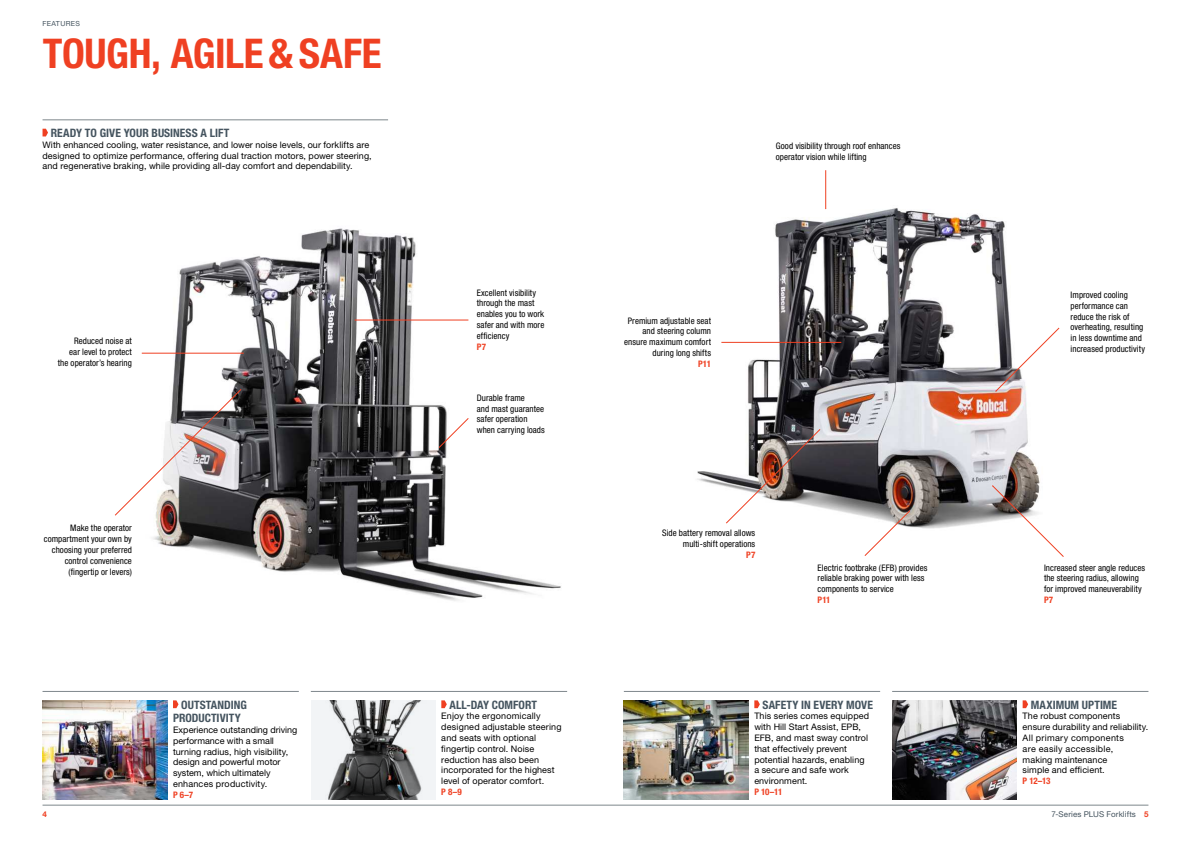
<style>
.page{position:relative;width:1191px;height:842px;background:#fff}
.page>*{position:absolute;margin:0;border:0;box-sizing:border-box;transform-origin:0 0}
.t1{font:700 condensed 41px "Helvetica Neue LT Pro";letter-spacing:-.01em;color:#ef4022}
.t2{font:700 condensed 11.6px/13.6px "Helvetica Neue LT Pro";letter-spacing:.005em;color:#45545f}
.t3{font:9px/10.8px "Helvetica Neue LT Pro";letter-spacing:.01em;color:#000}
.t4{font:condensed 9px/10.8px "Helvetica Neue LT Pro";letter-spacing:.005em;color:#000}
.t5{font:700 condensed 9px "Helvetica Neue LT Pro";letter-spacing:-.03em;color:#ef4022}
.t6{font:8px "Helvetica Neue LT Pro";letter-spacing:.015em;color:#45545f}
.t7{font:700 8px "Helvetica Neue LT Pro";color:#ef4022}
.t8{font:7px "Helvetica Neue LT Pro";letter-spacing:.045em;color:#45545f}
.s1{font-weight:700;color:#ef4022}
</style>
<div class="page">
<hr style="left:43px;top:805px;width:1105px;height:1px;background:#7e878c">
<img style="left:141px;top:228px;width:420px;height:373px">
<hr style="left:43px;top:691px;width:256px;height:1px;background:#7e878c">
<hr style="left:624px;top:691px;width:256px;height:1px;background:#7e878c">
<hr style="left:311px;top:691px;width:256px;height:1px;background:#7e878c">
<img style="left:624px;top:700px;width:124px;height:99px">
<hr style="left:892px;top:691px;width:256px;height:1px;background:#7e878c">
<img style="left:43px;top:700px;width:124px;height:99px">
<img style="left:892px;top:700px;width:125px;height:99px">
<img style="left:697px;top:203px;width:343px;height:326px">
<img style="left:311px;top:700px;width:124px;height:99px">
<svg style="left:754px;top:700px;width:6px;height:8px"></svg>
<svg style="left:173px;top:700px;width:5px;height:8px"></svg>
<hr style="left:43px;top:120px;width:345px;height:1px;background:#7e878c">
<svg style="left:43px;top:129px;width:5px;height:7px"></svg>
<svg style="left:1022px;top:700px;width:6px;height:8px"></svg>
<hr style="left:142px;top:353px;width:101px;height:1px;background:#ef4022">
<svg style="left:864px;top:510px;width:46px;height:46px"></svg>
<hr style="left:721px;top:342px;width:120px;height:1px;background:#ef4022">
<img style="left:726px;top:429px;width:94px;height:94px">
<hr style="left:825px;top:170px;width:1px;height:39px;background:#ef4022">
<svg style="left:992px;top:485px;width:71px;height:72px"></svg>
<svg style="left:995px;top:328px;width:64px;height:64px"></svg>
<hr style="left:355px;top:320px;width:113px;height:1px;background:#ef4022">
<svg style="left:439px;top:418px;width:30px;height:30px"></svg>
<svg style="left:115px;top:389px;width:126px;height:127px"></svg>
<svg style="left:441px;top:700px;width:6px;height:8px"></svg>
<p class="t8" style="left:43px;top:20px;width:39px">FEATURES</p>
<h1 class="t1" style="left:43px;top:38px;width:340px">TOUGH, AGILE &amp; SAFE</h1>
<p class="t2" style="left:51px;top:127px;width:180px">READY TO GIVE YOUR BUSINESS A LIFT</p>
<p class="t3" style="left:43px;top:140px;width:331px">With enhanced cooling, water resistance, and lower noise levels, our forklifts are designed to optimize performance, offering dual traction motors, power steering, and regenerative braking, while providing all-day comfort and dependability.</p>
<p class="t4" style="left:58px;top:336px;width:76px;text-align:right">Reduced noise at<br>ear level to protect the operator’s hearing</p>
<p class="t4" style="left:44px;top:523px;width:90px;text-align:right">Make the operator compartment your own by choosing your preferred control convenience (fingertip or levers)</p>
<p class="t7" style="left:43px;top:810px;width:6px">4</p>
<p class="t2" style="left:173px;top:699px;width:75px;text-indent:8px">OUTSTANDING<br>PRODUCTIVITY</p>
<p class="t3" style="left:173px;top:725px;width:126px">Experience outstanding driving performance with a small turning radius, high visibility, design and powerful motor system, which ultimately enhances productivity.</p>
<p class="t5" style="left:173px;top:791px;width:22px">P 6–7</p>
<p class="t4" style="left:477px;top:288px;width:69px">Excellent visibility through the mast enables you to work safer and with more efficiency</p>
<p class="t5" style="left:477px;top:343px;width:11px">P7</p>
<p class="t4" style="left:477px;top:393px;width:70px">Durable frame<br>and mast guarantee safer operation when carrying loads</p>
<p class="t2" style="left:449px;top:699px;width:89px">ALL-DAY COMFORT</p>
<p class="t3" style="left:441px;top:712px;width:122px">Enjoy the ergonomically designed adjustable steering and seats with optional fingertip control. Noise reduction has also been incorporated for the highest level of operator comfort.</p>
<p class="t5" style="left:441px;top:788px;width:22px">P 8–9</p>
<p class="t4" style="left:624px;top:316px;width:88px;text-align:right">Premium adjustable seat and steering column ensure maximum comfort during long shifts</p>
<p class="t5" style="left:698px;top:360px;width:15px">P11</p>
<p class="t4" style="left:776px;top:141px;width:126px">Good visibility through roof enhances operator vision while lifting</p>
<p class="t4" style="left:662px;top:528px;width:95px;text-align:right">Side battery removal allows multi-shift operations</p>
<p class="t5" style="left:746px;top:551px;width:11px">P7</p>
<p class="t4" style="left:817px;top:563px;width:111px">Electric footbrake (EFB) provides reliable braking power with less components to service</p>
<p class="t5" style="left:817px;top:596px;width:15px">P11</p>
<p class="t2" style="left:762px;top:699px;width:112px">SAFETY IN EVERY MOVE</p>
<p class="t3" style="left:754px;top:712px;width:116px">This series comes equipped with Hill Start Assist, EPB,<br>EFB, and mast sway control that effectively prevent potential hazards, enabling a secure and safe work environment.</p>
<p class="t5" style="left:754px;top:788px;width:30px">P 10–11</p>
<p class="t4" style="left:1070px;top:290px;width:76px">Improved cooling performance can reduce the risk of overheating, resulting in less downtime and increased productivity</p>
<p class="t4" style="left:1044px;top:563px;width:103px">Increased steer angle reduces the steering radius, allowing for improved maneuverability</p>
<p class="t5" style="left:1044px;top:596px;width:11px">P7</p>
<p class="t2" style="left:1031px;top:699px;width:88px">MAXIMUM UPTIME</p>
<p class="t3" style="left:1022px;top:712px;width:127px">The robust components ensure durability and reliability.<br>All primary components<br>are easily accessible,<br>making maintenance<br>simple and efficient.</p>
<p class="t5" style="left:1022px;top:778px;width:29px">P 12–13</p>
<p class="t6" style="left:1051px;top:811px;width:99px">7-Series PLUS Forklifts <span class="s1">5</span></p>
</div>
